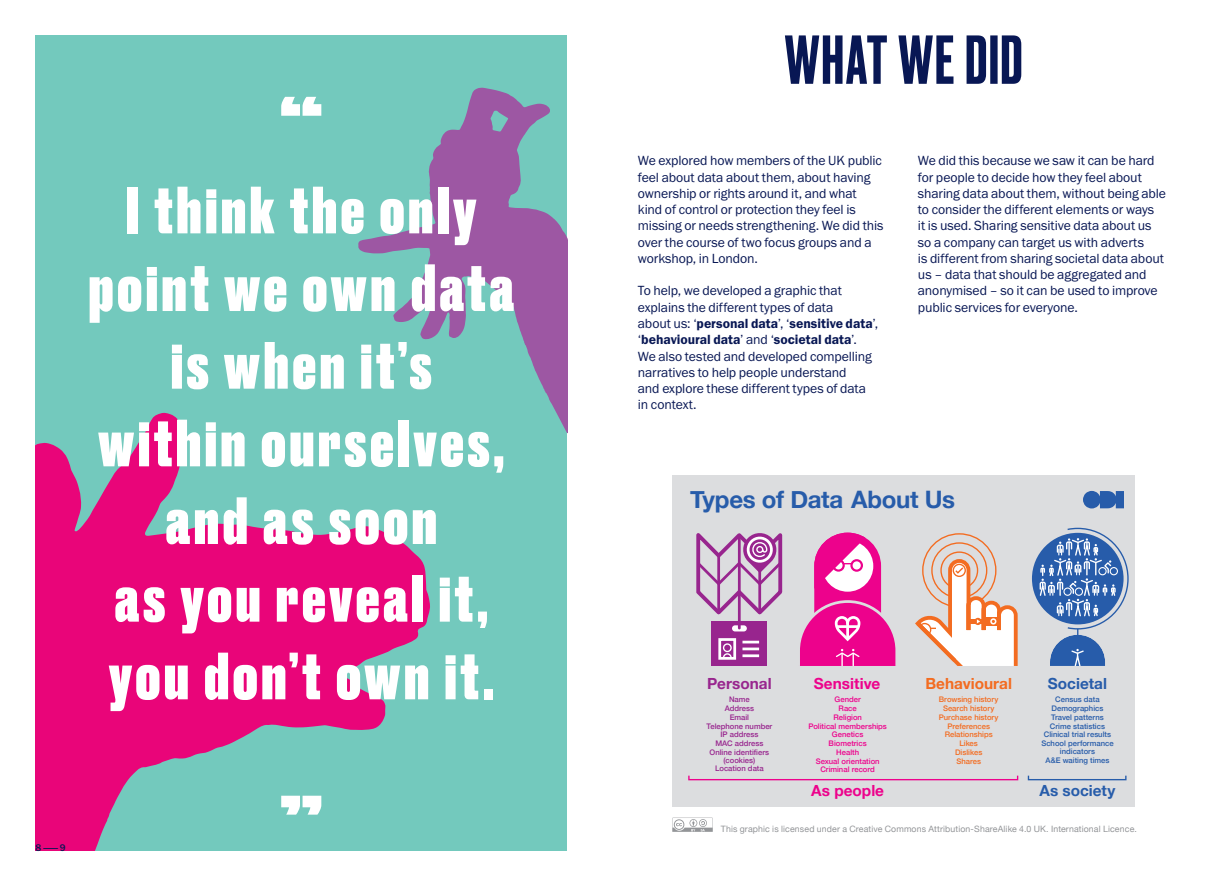
<style>
.page{position:relative;width:1205px;height:886px;background:#fff}
.page>*{position:absolute;margin:0;border:0;box-sizing:border-box;transform-origin:0 0}
.Body_Text{font:700 70.38px "Druk Wide";color:#fff}
.Headline_-_A5{font:800 62.75px/77.6px "Druk";letter-spacing:.065em;color:#fff;text-align:center}
.t1{font:700 24px "Helvetica Neue";letter-spacing:-.015em;color:#275caa}
.t2{font:700 15.38px "Helvetica Neue";color:#ed028c}
.t3{font:700 15.38px "Helvetica Neue";color:#275caa}
.t4{font:700 15.38px "Helvetica Neue";color:#f36c21}
.t5{font:700 15.38px "Helvetica Neue";color:#98258e}
.Body_Text-2{font:13.75px/16.2px "Franklin Gothic URW Boo";letter-spacing:-.01em;color:#081754}
.Header_Footer_Text{font:500 10px "Franklin Gothic URW";color:#081754}
.t6{font:8.75px "Helvetica Neue";letter-spacing:.015em;color:#939598}
.t7{font:500 7.62px/8.8px "Helvetica Neue";color:#275caa;text-align:center}
.t8{font:500 7.62px/8.8px "Helvetica Neue";color:#ed028c;text-align:center}
.t9{font:500 7.62px/8.8px "Helvetica Neue";color:#98258e;text-align:center}
.t10{font:500 7.62px/8.8px "Helvetica Neue";color:#f36c21;text-align:center}
.s1{font-family:"Franklin Gothic URW Dem"}
</style>
<div class="page">
<div style="left:35px;top:35px;width:532px;height:815px;background:#73c9bd"></div>
<svg style="left:358px;top:88px;width:209px;height:345px"></svg>
<svg style="left:35px;top:412px;width:395px;height:438px;fill:#e90579"></svg>
<div style="left:672px;top:475px;width:463px;height:332px;background:#dcdddf"></div>
<div style="left:1032px;top:533px;width:91px;height:91px;background:#275caa;border-radius:50%"></div>
<div style="left:712px;top:621px;width:55px;height:45px;background:#98258e"></div>
<svg style="left:732px;top:625px;width:15px;height:6px"></svg>
<svg style="left:742px;top:641px;width:17px;height:2px"></svg>
<hr style="left:742px;top:647px;width:17px;height:3px;background:#fff">
<hr style="left:742px;top:654px;width:17px;height:3px;background:#fff">
<div style="left:718px;top:638px;width:18px;height:22px;border:3px solid #fff"></div>
<hr style="left:738px;top:537px;width:3px;height:91px;background:#98258e">
<svg style="left:696px;top:533px;width:87px;height:85px"></svg>
<div style="left:723px;top:643px;width:9px;height:9px;border:1px solid #fff;border-radius:50%"></div>
<svg style="left:722px;top:652px;width:10px;height:7px"></svg>
<div style="left:940px;top:551px;width:38px;height:38px;border:1px solid #f36c21;border-radius:50%"></div>
<svg style="left:915px;top:557px;width:103px;height:109px"></svg>
<svg style="left:800px;top:533px;width:96px;height:133px"></svg>
<svg style="left:1039px;top:527px;width:90px;height:139px"></svg>
<div style="left:688px;top:775px;width:330px;height:5px;border:1px solid #ed028c"></div>
<div style="left:1028px;top:775px;width:98px;height:5px;border:1px solid #275caa"></div>
<svg style="left:1083px;top:491px;width:41px;height:17px"></svg>
<svg style="left:785px;top:35px;width:236px;height:49px"></svg>
<svg style="left:672px;top:818px;width:41px;height:14px"></svg>
<p class="Body_Text" style="left:279px;top:65px;width:46px">“</p>
<p class="Headline_-_A5" style="left:89px;top:168px;width:426px">I think the only point we own data is when it’s<br>within ourselves, and as soon<br>as you reveal it, you don’t own it.</p>
<p class="Header_Footer_Text" style="left:35px;top:841px;width:32px">8 — 9</p>
<p class="Body_Text" style="left:279px;top:763px;width:46px">”</p>
<p class="Body_Text-2" style="left:638px;top:152px;width:247px">We explored how members of the UK public feel about data about them, about having ownership or rights around it, and what kind of control or protection they feel is missing or needs strengthening. We did this over the course of two focus groups and a workshop, in London.</p>
<p class="Body_Text-2" style="left:638px;top:282px;width:242px">To help, we developed a graphic that explains the different types of data<br>about us: ‘<span class="s1">personal data</span>’, ‘<span class="s1">sensitive data</span>’, ‘<span class="s1">behavioural data</span>’ and ‘<span class="s1">societal data</span>’.<br>We also tested and developed compelling narratives to help people understand<br>and explore these different types of data in context.</p>
<p class="Body_Text-2" style="left:918px;top:152px;width:249px">We did this because we saw it can be hard for people to decide how they feel about sharing data about them, without being able to consider the different elements or ways<br>it is used. Sharing sensitive data about us so a company can target us with adverts<br>is different from sharing societal data about us – data that should be aggregated and anonymised – so it can be used to improve public services for everyone.</p>
<p class="t1" style="left:690px;top:481px;width:266px">Types of Data About Us</p>
<p class="t5" style="left:707px;top:672px;width:66px">Personal</p>
<p class="t2" style="left:814px;top:672px;width:68px">Sensitive</p>
<p class="t4" style="left:925px;top:672px;width:88px">Behavioural</p>
<p class="t3" style="left:1048px;top:672px;width:61px">Societal</p>
<p class="t9" style="left:706px;top:694px;width:67px">Name<br>Address<br>Email<br>Telephone number<br>IP address<br>MAC address<br>Online identifiers</p>
<p class="t9" style="left:715px;top:755px;width:50px">(cookies)<br>Location data</p>
<p class="t8" style="left:808px;top:694px;width:80px">Gender<br>Race<br>Religion<br>Political memberships<br>Genetics<br>Biometrics<br>Health<br>Sexual orientation<br>Criminal record</p>
<p class="t10" style="left:939px;top:694px;width:61px">Browsing history<br>Search history<br>Purchase history<br>Preferences<br>Relationships<br>Likes<br>Dislikes<br>Shares</p>
<p class="t7" style="left:1041px;top:694px;width:74px">Census data<br>Demographics<br>Travel patterns<br>Crime statistics<br>Clinical trial results<br>School performance</p>
<p class="t7" style="left:1045px;top:746px;width:65px">indicators<br>A&amp;E waiting times</p>
<p class="t2" style="left:811px;top:778px;width:74px">As people</p>
<p class="t3" style="left:1039px;top:778px;width:77px">As society</p>
<p class="t6" style="left:721px;top:822px;width:417px">This graphic is licensed under a Creative Commons Attribution-ShareAlike 4.0 UK. International Licence.</p>
</div>
